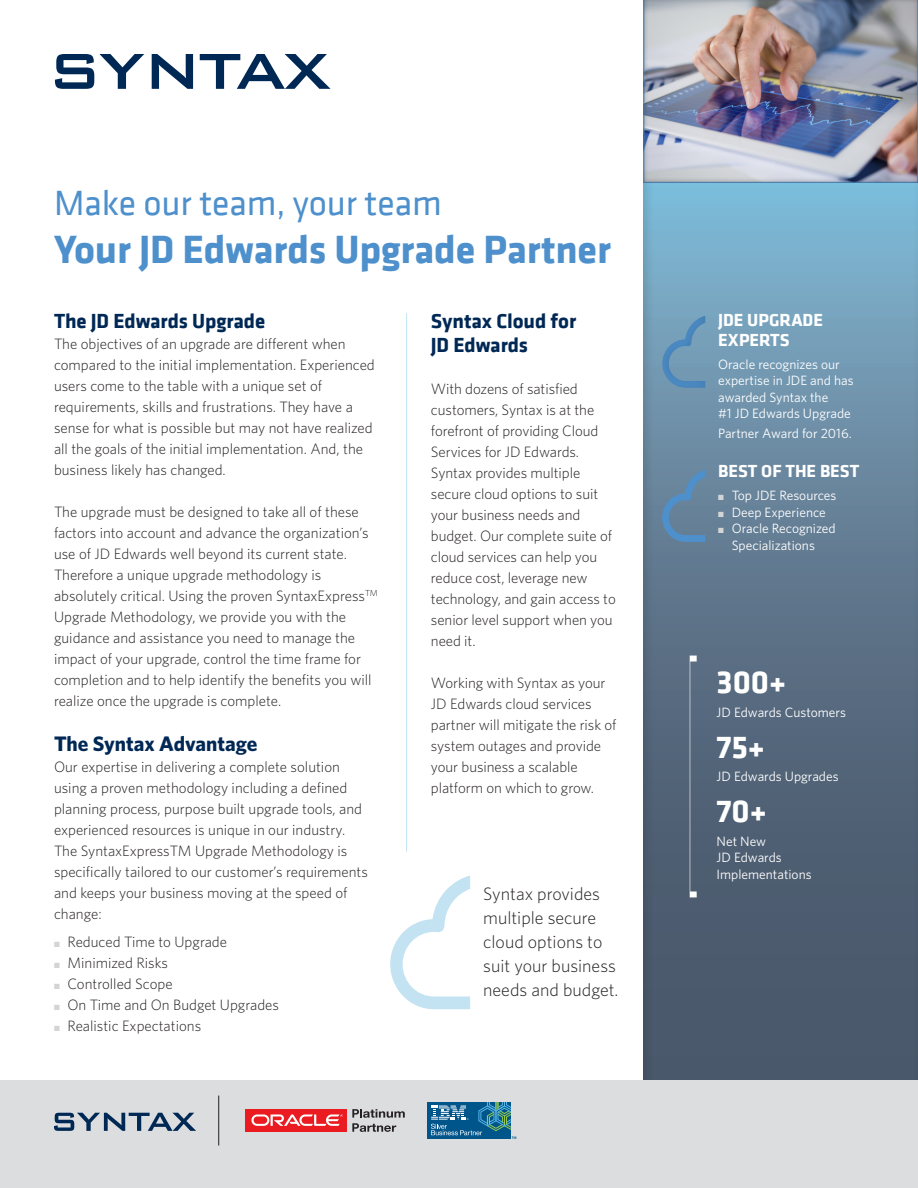
<style>
.page{position:relative;width:918px;height:1188px;background:#fff}
.page>*{position:absolute;margin:0;border:0;box-sizing:border-box;transform-origin:0 0}
._1A_title__color{font:700 40.5px "Klavika CH";letter-spacing:-.005em;color:#4e90cc}
._1A_title__color-2{font:36px "Klavika CH";letter-spacing:-.005em;color:#4e90cc}
._2C_body{font:700 33px "Klavika CH";color:#fff}
._2C_body-2{font:700 21px/24px "Klavika CH";letter-spacing:-.005em;color:#002855}
.t1{font:700 21px "Whitney HTF";color:#002855}
._2C_body-3{font:300 18px/24px "Whitney HTF";color:#231f20}
._2C_body-4{font:700 18px/19.5px "Klavika CH";color:#fff}
._2C_body-5{font:300 15px/21px "Whitney HTF";color:#231f20}
._2C_body-6{font:13.5px/19.5px "Whitney HTF";color:#fff}
.s1{color:#d3d4d6}
</style>
<div class="page">
<div style="left:641px;top:130px;width:277px;height:1058px;background:#231f20;opacity:.15"></div>
<hr style="left:406px;top:313px;width:1px;height:539px;background:#c3e3f2">
<div style="left:0;top:1080px;width:918px;height:108px;background:#dcdddf"></div>
<div style="left:643px;top:0;width:275px;height:185px;background:#231f20;opacity:.4"></div>
<svg style="left:54px;top:1113px;width:142px;height:18px"></svg>
<hr style="left:218px;top:1096px;width:1px;height:50px;background:#231f20">
<div style="left:246px;top:1109px;width:101px;height:23px;background:#eb1c21"></div>
<svg style="left:251px;top:1114px;width:92px;height:12px"></svg>
<svg style="left:352px;top:1109px;width:53px;height:23px"></svg>
<div style="left:428px;top:1102px;width:83px;height:37px;background:#00558b"></div>
<svg style="left:431px;top:1102px;width:85px;height:37px"></svg>
<svg style="left:390px;top:876px;width:80px;height:133px"></svg>
<div style="left:661px;top:313px;width:47px;height:75px;background:#231f20;opacity:.15"></div>
<svg style="left:662px;top:470px;width:43px;height:72px;background:#6086a6"></svg>
<svg style="left:690px;top:656px;width:7px;height:241px;background:#607083"></svg>
<svg style="left:55px;top:54px;width:89px;height:35px"></svg>
<svg style="left:152px;top:54px;width:41px;height:35px"></svg>
<svg style="left:200px;top:54px;width:131px;height:35px"></svg>
<p class="_1A_title__color-2" style="left:54px;top:184px;width:389px">Make our team, your team</p>
<p class="_1A_title__color" style="left:54px;top:227px;width:559px">Your JD Edwards Upgrade Partner</p>
<p class="_2C_body-2" style="left:54px;top:309px;width:213px">The JD Edwards Upgrade</p>
<p class="_2C_body-5" style="left:54px;top:333px;width:322px">The objectives of an upgrade are different when compared to the initial implementation. Experienced users come to the table with a unique set of requirements, skills and frustrations. They have a sense for what is possible but may not have realized all the goals of the initial implementation. And, the business likely has changed.</p>
<p class="_2C_body-5" style="left:54px;top:501px;width:325px">The upgrade must be designed to take all of these factors into account and advance the organization’s use of JD Edwards well beyond its current state.<br>Therefore a unique upgrade methodology is absolutely critical. Using the proven SyntaxExpress<sup>TM </sup>Upgrade Methodology, we provide you with the guidance and assistance you need to manage the impact of your upgrade, control the time frame for completion and to help identify the benefits you will realize once the upgrade is complete.</p>
<p class="t1" style="left:54px;top:731px;width:205px">The Syntax Advantage</p>
<p class="_2C_body-5" style="left:54px;top:756px;width:287px">Our expertise in delivering a complete solution</p>
<p class="_2C_body-5" style="left:54px;top:777px;width:295px">using a proven methodology including a defined</p>
<p class="_2C_body-5" style="left:54px;top:798px;width:310px">planning process, purpose built upgrade tools, and</p>
<p class="_2C_body-5" style="left:54px;top:819px;width:315px">experienced resources is unique in our industry.<br>The SyntaxExpressTM Upgrade Methodology is specifically tailored to our customer’s requirements and keeps your business moving at the speed of change:</p>
<p class="_2C_body-5" style="left:54px;top:931px;width:175px"><span class="s1">■</span> Reduced Time to Upgrade</p>
<p class="_2C_body-5" style="left:54px;top:952px;width:116px"><span class="s1">■</span> Minimized Risks</p>
<p class="_2C_body-5" style="left:54px;top:973px;width:120px"><span class="s1">■</span> Controlled Scope</p>
<p class="_2C_body-5" style="left:54px;top:994px;width:227px"><span class="s1">■</span> On Time and On Budget Upgrades</p>
<p class="_2C_body-5" style="left:54px;top:1015px;width:149px"><span class="s1">■</span> Realistic Expectations</p>
<p class="_2C_body-2" style="left:431px;top:309px;width:147px">Syntax Cloud for<br>JD Edwards</p>
<p class="_2C_body-5" style="left:431px;top:378px;width:186px">With dozens of satisfied customers, Syntax is at the forefront of providing Cloud<br>Services for JD Edwards.<br>Syntax provides multiple secure cloud options to suit your business needs and budget. Our complete suite of cloud services can help you reduce cost, leverage new technology, and gain access to senior level support when you need it.</p>
<p class="_2C_body-5" style="left:431px;top:672px;width:187px">Working with Syntax as your<br>JD Edwards cloud services partner will mitigate the risk of system outages and provide your business a scalable platform on which to grow.</p>
<p class="_2C_body-3" style="left:483px;top:882px;width:137px">Syntax provides multiple secure cloud options to suit your business needs and budget.</p>
<p class="_2C_body-4" style="left:718px;top:310px;width:106px">JDE UPGRADE<br>EXPERTS</p>
<p class="_2C_body-6" style="left:718px;top:354px;width:123px">Oracle recognizes our</p>
<p class="_2C_body-6" style="left:718px;top:371px;width:137px">expertise in JDE and has</p>
<p class="_2C_body-6" style="left:718px;top:387px;width:112px">awarded Syntax the</p>
<p class="_2C_body-6" style="left:718px;top:404px;width:135px">#1 JD Edwards Upgrade<br>Partner Award for 2016.</p>
<p class="_2C_body-4" style="left:718px;top:461px;width:143px">BEST OF THE BEST</p>
<p class="_2C_body-6" style="left:718px;top:485px;width:120px"><span class="s1">■</span> Top JDE Resources</p>
<p class="_2C_body-6" style="left:718px;top:502px;width:109px"><span class="s1">■</span> Deep Experience</p>
<p class="_2C_body-6" style="left:718px;top:520px;width:119px;line-height:16.5px;text-align:center"><span class="s1">■</span> Oracle Recognized<br>Specializations</p>
<p class="_2C_body" style="left:717px;top:664px;width:71px">300+</p>
<p class="_2C_body-6" style="left:717px;top:702px;width:131px">JD Edwards Customers</p>
<p class="_2C_body" style="left:717px;top:729px;width:50px">75+</p>
<p class="_2C_body-6" style="left:717px;top:766px;width:124px">JD Edwards Upgrades</p>
<p class="_2C_body" style="left:717px;top:793px;width:52px">70+</p>
<p class="_2C_body-6" style="left:717px;top:831px;width:51px">Net New</p>
<p class="_2C_body-6" style="left:717px;top:847px;width:67px">JD Edwards</p>
<p class="_2C_body-6" style="left:717px;top:864px;width:97px">Implementations</p>
</div>
